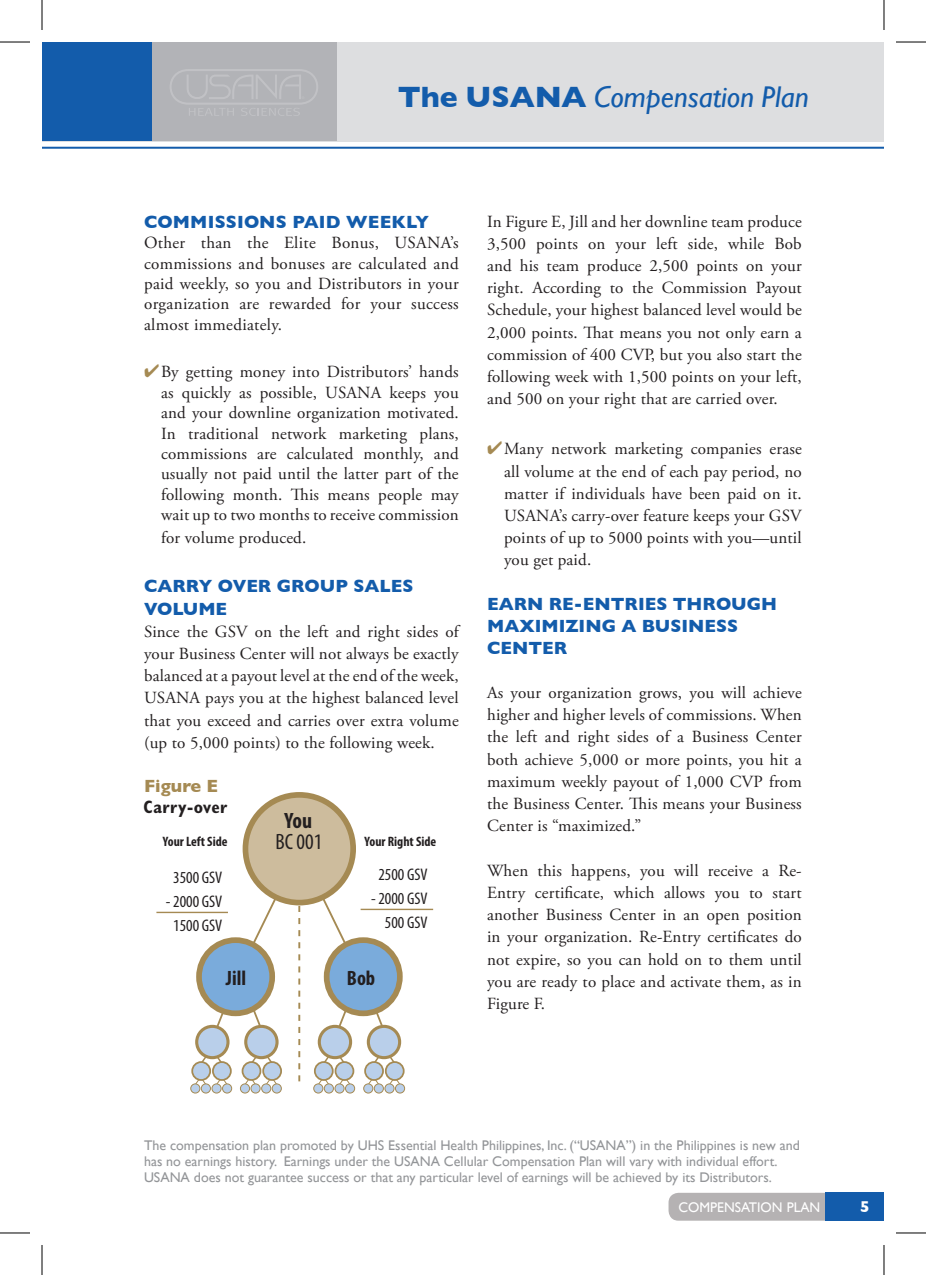
<style>
.page{position:relative;width:926px;height:1275px;background:#fff}
.page>*{position:absolute;margin:0;border:0;box-sizing:border-box;transform-origin:0 0}
.t1{font:italic 30px "Gill Sans";color:#135cab}
.t2{font:condensed 22.2px "Myriad Pro";color:#231f20}
.t3{font:700 condensed 22.2px "Myriad Pro";color:#231f20}
.t4{font:700 condensed 20.8px "Myriad Pro";color:#231f20}
.t5{font:700 18px/22px "Gill Sans";color:#135cab}
.t6{font:700 condensed 18px "Gill Sans";letter-spacing:.025em;color:#231f20}
.t7{font:700 18px "Gill Sans";color:#a58a53}
.t8{font:17px/22.2px "Adobe Garamond Pro";letter-spacing:.01em;color:#231f20;text-align:justify}
.t9{font:condensed 16.8px/23.8px "Myriad Pro";color:#231f20;text-align:center}
.t10{font:700 16px "Gill Sans";color:#fff}
.t11{font:14px/16px "Gill Sans";color:#939598}
.t12{font:14px "Gill Sans";color:#fff}
.t13{font:700 condensed 13.6px "Myriad Pro";color:#231f20}
.s1{font-weight:700;font-style:normal}
.s2{color:#a58a53}
</style>
<div class="page">
<div style="left:668px;top:1192px;width:158px;height:28px;background:#b5b2b3"></div>
<div style="left:42px;top:42px;width:842px;height:99px;background:#dddee0"></div>
<hr style="left:42px;top:147px;width:842px;height:2px;background:#135cab">
<div style="left:42px;top:42px;width:295px;height:98px;background:#b2b3b7"></div>
<div style="left:42px;top:42px;width:110px;height:99px;background:#135cab"></div>
<div style="left:826px;top:1192px;width:58px;height:28px;background:#135cab"></div>
<svg style="left:170px;top:69px;width:148px;height:47px"></svg>
<hr style="left:156px;top:911px;width:72px;height:2px;background:#a58a53">
<hr style="left:361px;top:908px;width:72px;height:2px;background:#a58a53">
<div style="left:245px;top:795px;width:108px;height:107px;background:#cdbc9d;border-radius:50%"></div>
<div style="left:243px;top:792px;width:113px;height:113px;border:6px solid #a58a53;border-radius:50%"></div>
<div style="left:191px;top:1084px;width:9px;height:9px;background:#b9cfea;border-radius:50%"></div>
<div style="left:190px;top:1083px;width:10px;height:10px;border:1px solid #a58a53;border-radius:50%"></div>
<div style="left:201px;top:1084px;width:9px;height:9px;background:#b9cfea;border-radius:50%"></div>
<div style="left:201px;top:1083px;width:10px;height:10px;border:1px solid #a58a53;border-radius:50%"></div>
<div style="left:212px;top:1084px;width:9px;height:9px;background:#b9cfea;border-radius:50%"></div>
<div style="left:212px;top:1083px;width:10px;height:10px;border:1px solid #a58a53;border-radius:50%"></div>
<div style="left:223px;top:1084px;width:9px;height:9px;background:#b9cfea;border-radius:50%"></div>
<div style="left:222px;top:1083px;width:10px;height:10px;border:1px solid #a58a53;border-radius:50%"></div>
<div style="left:240px;top:1084px;width:10px;height:9px;background:#b9cfea;border-radius:50%"></div>
<div style="left:240px;top:1083px;width:10px;height:10px;border:1px solid #a58a53;border-radius:50%"></div>
<div style="left:251px;top:1084px;width:9px;height:9px;background:#b9cfea;border-radius:50%"></div>
<div style="left:250px;top:1083px;width:11px;height:10px;border:1px solid #a58a53;border-radius:50%"></div>
<div style="left:262px;top:1084px;width:9px;height:9px;background:#b9cfea;border-radius:50%"></div>
<div style="left:261px;top:1083px;width:10px;height:10px;border:1px solid #a58a53;border-radius:50%"></div>
<div style="left:272px;top:1084px;width:9px;height:9px;background:#b9cfea;border-radius:50%"></div>
<div style="left:272px;top:1083px;width:10px;height:10px;border:1px solid #a58a53;border-radius:50%"></div>
<div style="left:314px;top:1084px;width:9px;height:9px;background:#b9cfea;border-radius:50%"></div>
<div style="left:313px;top:1083px;width:10px;height:10px;border:1px solid #a58a53;border-radius:50%"></div>
<div style="left:324px;top:1084px;width:9px;height:9px;background:#b9cfea;border-radius:50%"></div>
<div style="left:324px;top:1083px;width:10px;height:10px;border:1px solid #a58a53;border-radius:50%"></div>
<div style="left:335px;top:1084px;width:9px;height:9px;background:#b9cfea;border-radius:50%"></div>
<div style="left:334px;top:1083px;width:11px;height:10px;border:1px solid #a58a53;border-radius:50%"></div>
<div style="left:345px;top:1084px;width:10px;height:9px;background:#b9cfea;border-radius:50%"></div>
<div style="left:345px;top:1083px;width:10px;height:10px;border:1px solid #a58a53;border-radius:50%"></div>
<div style="left:364px;top:1084px;width:9px;height:9px;background:#b9cfea;border-radius:50%"></div>
<div style="left:363px;top:1083px;width:10px;height:10px;border:1px solid #a58a53;border-radius:50%"></div>
<div style="left:374px;top:1084px;width:9px;height:9px;background:#b9cfea;border-radius:50%"></div>
<div style="left:374px;top:1083px;width:10px;height:10px;border:1px solid #a58a53;border-radius:50%"></div>
<div style="left:385px;top:1084px;width:9px;height:9px;background:#b9cfea;border-radius:50%"></div>
<div style="left:384px;top:1083px;width:10px;height:10px;border:1px solid #a58a53;border-radius:50%"></div>
<div style="left:395px;top:1084px;width:10px;height:9px;background:#b9cfea;border-radius:50%"></div>
<div style="left:395px;top:1083px;width:10px;height:10px;border:1px solid #a58a53;border-radius:50%"></div>
<div style="left:191px;top:1061px;width:20px;height:20px;border:2px solid #a58a53;border-radius:50%"></div>
<svg style="left:193px;top:845px;width:209px;height:242px"></svg>
<div style="left:368px;top:1026px;width:32px;height:31px;background:#b9cfea;border-radius:50%"></div>
<div style="left:367px;top:1024px;width:34px;height:35px;border:3px solid #a58a53;border-radius:50%"></div>
<div style="left:365px;top:1062px;width:18px;height:18px;background:#b9cfea;border-radius:50%"></div>
<div style="left:364px;top:1061px;width:20px;height:20px;border:2px solid #a58a53;border-radius:50%"></div>
<div style="left:386px;top:1062px;width:18px;height:18px;background:#b9cfea;border-radius:50%"></div>
<div style="left:385px;top:1061px;width:20px;height:20px;border:2px solid #a58a53;border-radius:50%"></div>
<div style="left:327px;top:940px;width:73px;height:73px;background:#7aabdb;border-radius:50%"></div>
<div style="left:324px;top:937px;width:79px;height:79px;border:6px solid #a58a53;border-radius:50%"></div>
<div style="left:199px;top:940px;width:73px;height:73px;background:#7aabdb;border-radius:50%"></div>
<div style="left:196px;top:937px;width:79px;height:79px;border:6px solid #a58a53;border-radius:50%"></div>
<hr style="left:0;top:42px;width:30px;height:1px;background:#000">
<hr style="left:896px;top:42px;width:30px;height:1px;background:#000">
<hr style="left:0;top:1232px;width:30px;height:1px;background:#000">
<hr style="left:896px;top:1232px;width:30px;height:1px;background:#000">
<hr style="left:42px;top:0;width:1px;height:30px;background:#000">
<hr style="left:42px;top:1245px;width:1px;height:30px;background:#000">
<hr style="left:884px;top:0;width:1px;height:30px;background:#000">
<hr style="left:884px;top:1245px;width:1px;height:30px;background:#000">
<h1 class="t1" style="left:398px;top:80px;width:413px"><span class="s1">The USANA</span> Compensation Plan</h1>
<p class="t5" style="left:144px;top:210px;width:286px">COMMISSIONS PAID WEEKLY</p>
<p class="t8" style="left:144px;top:233px;width:316px;line-height:20.4px">Other than the Elite Bonus, USANA’s commissions and bonuses are calculated and paid weekly, so you and Distributors in your organization are rewarded for your success almost immediately.</p>
<p class="t8" style="left:161px;top:362px;width:299px;line-height:20.4px;text-indent:-17px"><span class="s2">✔</span>By getting money into Distributors’ hands as quickly as possible, USANA keeps you and your downline organization motivated.<br>In traditional network marketing plans, commissions are calculated monthly, and usually not paid until the latter part of the following month. This means people may wait up to two months to receive commission</p>
<p class="t8" style="left:161px;top:526px;width:147px">for volume produced.</p>
<p class="t5" style="left:144px;top:575px;width:271px">CARRY OVER GROUP SALES<br>VOLUME</p>
<p class="t8" style="left:144px;top:621px;width:316px">Since the GSV on the left and right sides of your Business Center will not always be exactly balanced at a payout level at the end of the week, USANA pays you at the highest balanced level that you exceed and carries over extra volume (up to 5,000 points) to the following week.</p>
<p class="t7" style="left:144px;top:775px;width:76px">Figure E</p>
<p class="t6" style="left:144px;top:796px;width:85px">Carry-over</p>
<p class="t13" style="left:163px;top:833px;width:66px">Your Left Side</p>
<p class="t9" style="left:173px;top:865px;width:51px">3500 GSV</p>
<p class="t9" style="left:166px;top:889px;width:58px">- 2000 GSV<br>1500 GSV</p>
<h2 class="t3" style="left:284px;top:807px;width:29px">You</h2>
<h2 class="t2" style="left:276px;top:828px;width:48px">BC 001</h2>
<p class="t13" style="left:365px;top:833px;width:73px">Your Right Side</p>
<p class="t9" style="left:378px;top:862px;width:51px">2500 GSV</p>
<p class="t9" style="left:371px;top:886px;width:58px;text-align:right">- 2000 GSV<br>500 GSV</p>
<p class="t4" style="left:226px;top:965px;width:22px">Jill</p>
<p class="t4" style="left:347px;top:965px;width:30px">Bob</p>
<p class="t8" style="left:487px;top:211px;width:316px">In Figure E, Jill and her downline team produce 3,500 points on your left side, while Bob and his team produce 2,500 points on your right. According to the Commission Payout Schedule, your highest balanced level would be 2,000 points. That means you not only earn a commission of 400 CVP, but you also start the following week with 1,500 points on your left, and 500 on your right that are carried over.</p>
<p class="t8" style="left:504px;top:438px;width:299px;text-indent:-17px"><span class="s2">✔</span>Many network marketing companies erase all volume at the end of each pay period, no matter if individuals have been paid on it.<br>USANA’s carry-over feature keeps your GSV points of up to 5000 points with you—until you get paid.</p>
<p class="t5" style="left:487px;top:592px;width:292px">EARN RE-ENTRIES THROUGH<br>MAXIMIZING A BUSINESS<br>CENTER</p>
<p class="t8" style="left:487px;top:682px;width:316px">As your organization grows, you will achieve higher and higher levels of commissions. When the left and right sides of a Business Center both achieve 5,000 or more points, you hit a maximum weekly payout of 1,000 CVP from the Business Center. This means your Business Center is “maximized.”</p>
<p class="t8" style="left:487px;top:859px;width:316px">When this happens, you will receive a Re-Entry certificate, which allows you to start another Business Center in an open position in your organization. Re-Entry certificates do not expire, so you can hold on to them until you are ready to place and activate them, as in Figure F.</p>
<p class="t11" style="left:144px;top:1137px;width:657px">The compensation plan promoted by UHS Essential Health Philippines, Inc. (“USANA”) in the Philippines is new and has no earnings history. Earnings under the USANA Cellular Compensation Plan will vary with individual effort.<br>USANA does not guarantee success or that any particular level of earnings will be achieved by its Distributors.</p>
<p class="t12" style="left:678px;top:1199px;width:143px">COMPENSATION PLAN</p>
<p class="t10" style="left:860px;top:1197px;width:11px">5</p>
</div>
